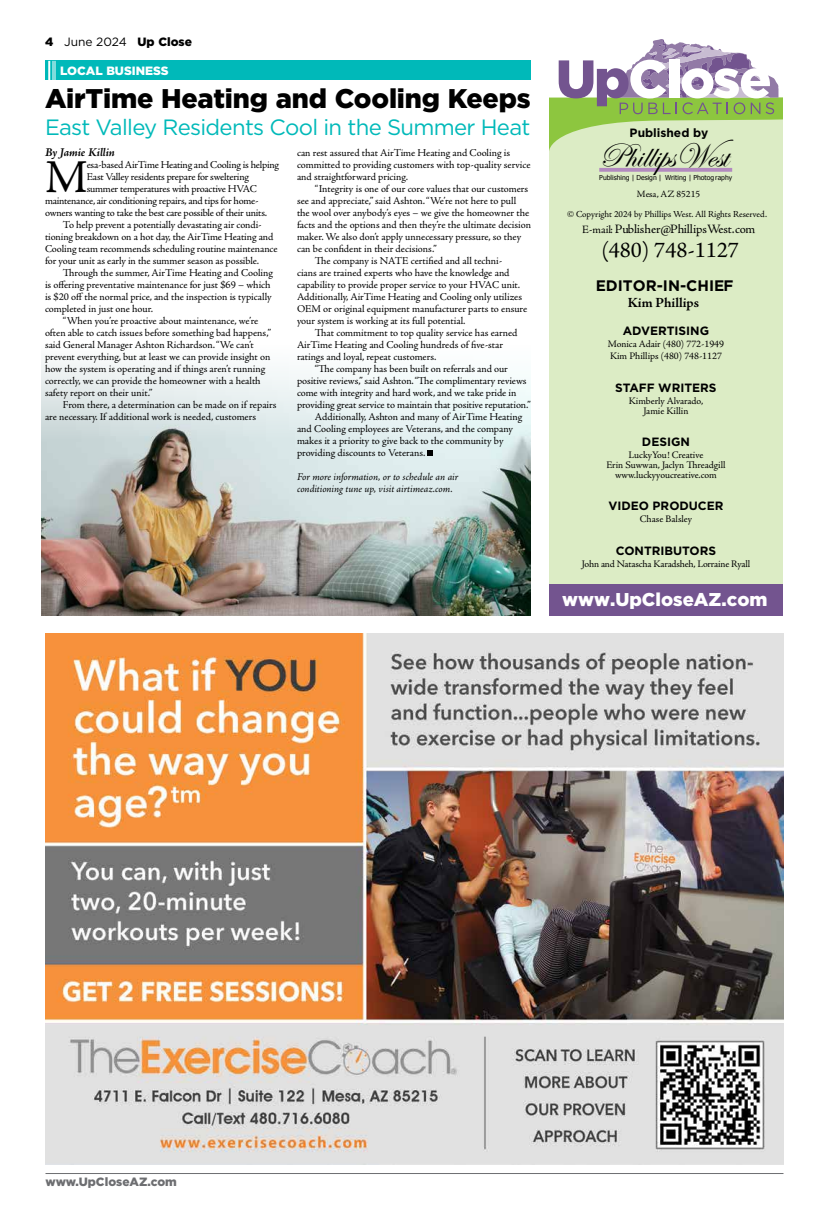
<style>
.page{position:relative;width:819px;height:1224px;background:#fff}
.page>*{position:absolute;margin:0;border:0;box-sizing:border-box;transform-origin:0 0}
.t1{font:47.2px "Adobe Jenson Pro";color:#000}
.t2{font:34.5px "Edwardian Script ITC";color:#000}
.t3{font:900 27px "Gotham";letter-spacing:-.005em;color:#000}
.t4{font:22.5px "Adobe Jenson Pro";color:#000}
.t5{font:22.1px "Gotham";letter-spacing:-.03em;color:#00b9b9}
.t6{font:900 18.5px "Gotham";color:#fff}
.t7{font:700 15.2px "Gotham";color:#000}
.t8{font:700 14px "Adobe Jenson Pro";color:#000}
.t9{font:12.9px "Adobe Jenson Pro";color:#000}
.t10{font:700 12px "Gotham";color:#000}
.t11{font:900 12px "Gotham";color:#6d6e71}
.t12{font:900 12px "Gotham";color:#000}
.t13{font:900 12px "Gotham";color:#fff}
.t14{font:italic 700 12px "Adobe Jenson Pro";letter-spacing:-.005em;color:#000}
.t15{font:10.5px/12px "Adobe Jenson Pro";letter-spacing:-.005em;color:#000}
.t16{font:10.5px "Adobe Jenson Pro";letter-spacing:-.025em;color:#000}
.t17{font:italic 10.5px/12px "Adobe Jenson Pro";letter-spacing:-.005em;color:#000}
.t18{font:10px/10px "Adobe Jenson Pro";letter-spacing:-.005em;color:#000;text-align:center}
.t19{font:9.6px "Adobe Jenson Pro";color:#000}
.t20{font:9.2px "Adobe Jenson Pro";color:#000}
.t21{font:6.8px "Tahoma";color:#000}
.s1{font-weight:400}
.s2{font-size:11.2px}
</style>
<div class="page">
<hr style="left:46px;top:1173px;width:738px;height:1px;background:#6d6e71">
<img style="left:42px;top:360px;width:489px;height:256px">
<img style="left:46px;top:634px;width:738px;height:531px">
<div style="left:45px;top:61px;width:486px;height:19px;background:#00b9b9"></div>
<svg style="left:48px;top:61px;width:8px;height:19px"></svg>
<svg style="left:428px;top:451px;width:5px;height:5px"></svg>
<div style="left:549px;top:98px;width:234px;height:502px;background:#dcecc5"></div>
<svg style="left:549px;top:39px;width:234px;height:112px"></svg>
<svg style="left:599px;top:168px;width:133px;height:4px"></svg>
<div style="left:549px;top:585px;width:234px;height:31px;background:#73548f"></div>
<p class="t12" style="left:45px;top:33px;width:149px">4 <span class="s1">June 2024</span> Up Close</p>
<p class="t13" style="left:60px;top:62px;width:110px">LOCAL BUSINESS</p>
<h3 class="t3" style="left:45px;top:80px;width:487px">AirTime Heating and Cooling Keeps</h3>
<h3 class="t5" style="left:45px;top:113px;width:487px">East Valley Residents Cool in the Summer Heat</h3>
<p class="t15" style="left:297px;top:147px;width:235px">can rest assured that AirTime Heating and Cooling is committed to providing customers with top-quality service and straightforward pricing.</p>
<p class="t15" style="left:315px;top:183px;width:215px">“Integrity is one of our core values that our customers</p>
<p class="t15" style="left:297px;top:195px;width:221px">see and appreciate,” said Ashton. “We’re not here to pull</p>
<p class="t15" style="left:297px;top:207px;width:234px">the wool over anybody’s eyes – we give the homeowner the</p>
<p class="t15" style="left:297px;top:219px;width:236px">facts and the options and then they’re the ultimate decision</p>
<p class="t15" style="left:297px;top:231px;width:226px">maker. We also don’t apply unnecessary pressure, so they</p>
<p class="t15" style="left:297px;top:243px;width:141px">can be confident in their decisions.”</p>
<p class="t15" style="left:315px;top:255px;width:189px">The company is NATE certified and all techni-</p>
<p class="t15" style="left:297px;top:267px;width:214px">cians are trained experts who have the knowledge and</p>
<p class="t15" style="left:297px;top:279px;width:225px">capability to provide proper service to your HVAC unit.</p>
<p class="t15" style="left:297px;top:291px;width:227px">Additionally, AirTime Heating and Cooling only utilizes</p>
<p class="t15" style="left:297px;top:303px;width:232px">OEM or original equipment manufacturer parts to ensure</p>
<p class="t15" style="left:297px;top:315px;width:170px">your system is working at its full potential.</p>
<p class="t15" style="left:315px;top:327px;width:204px">That commitment to top quality service has earned</p>
<p class="t15" style="left:297px;top:339px;width:208px">AirTime Heating and Cooling hundreds of five-star</p>
<p class="t15" style="left:297px;top:351px;width:141px">ratings and loyal, repeat customers.</p>
<p class="t15" style="left:315px;top:363px;width:194px">“The company has been built on referrals and our</p>
<p class="t15" style="left:297px;top:375px;width:231px">positive reviews,” said Ashton. “The complimentary reviews</p>
<p class="t15" style="left:297px;top:387px;width:221px">come with integrity and hard work, and we take pride in</p>
<p class="t15" style="left:297px;top:399px;width:235px">providing great service to maintain that positive reputation.”</p>
<p class="t15" style="left:315px;top:411px;width:209px">Additionally, Ashton and many of AirTime Heating</p>
<p class="t15" style="left:297px;top:423px;width:218px">and Cooling employees are Veterans, and the company</p>
<p class="t15" style="left:297px;top:435px;width:208px">makes it a priority to give back to the community by</p>
<p class="t15" style="left:297px;top:447px;width:130px">providing discounts to Veterans.</p>
<p class="t17" style="left:297px;top:471px;width:163px">For more information, or to schedule an air conditioning tune up, visit airtimeaz.com.</p>
<p class="t14" style="left:45px;top:145px;width:71px">By Jamie Killin</p>
<h1 class="t1" style="left:45px;top:151px;width:44px">M</h1>
<p class="t15" style="left:87px;top:159px;width:194px">esa-based AirTime Heating and Cooling is helping</p>
<p class="t16" style="left:87px;top:171px;width:164px">East Valley residents prepare for sweltering</p>
<p class="t16" style="left:87px;top:183px;width:172px">summer temperatures with proactive HVAC</p>
<p class="t16" style="left:45px;top:195px;width:215px">maintenance, air conditioning repairs, and tips for home-</p>
<p class="t16" style="left:45px;top:207px;width:224px">owners wanting to take the best care possible of their units.</p>
<p class="t15" style="left:63px;top:219px;width:200px">To help prevent a potentially devastating air condi-</p>
<p class="t15" style="left:45px;top:231px;width:230px">tioning breakdown on a hot day, the AirTime Heating and</p>
<p class="t15" style="left:45px;top:243px;width:234px">Cooling team recommends scheduling routine maintenance</p>
<p class="t15" style="left:45px;top:255px;width:216px">for your unit as early in the summer season as possible.</p>
<p class="t15" style="left:63px;top:267px;width:211px">Through the summer, AirTime Heating and Cooling</p>
<p class="t15" style="left:45px;top:279px;width:227px">is offering preventative maintenance for just $69 – which</p>
<p class="t15" style="left:45px;top:291px;width:228px">is $20 off the normal price, and the inspection is typically</p>
<p class="t15" style="left:45px;top:303px;width:110px">completed in just one hour.</p>
<p class="t15" style="left:63px;top:315px;width:197px">“When you’re proactive about maintenance, we’re</p>
<p class="t15" style="left:45px;top:327px;width:228px">often able to catch issues before something bad happens,”</p>
<p class="t15" style="left:45px;top:339px;width:210px">said General Manager Ashton Richardson. “We can’t</p>
<p class="t15" style="left:45px;top:351px;width:227px">prevent everything, but at least we can provide insight on</p>
<p class="t15" style="left:45px;top:363px;width:222px">how the system is operating and if things aren’t running</p>
<p class="t15" style="left:45px;top:375px;width:217px">correctly, we can provide the homeowner with a health</p>
<p class="t15" style="left:45px;top:387px;width:109px">safety report on their unit.”</p>
<p class="t15" style="left:63px;top:399px;width:215px">From there, a determination can be made on if repairs</p>
<p class="t15" style="left:45px;top:411px;width:213px">are necessary. If additional work is needed, customers</p>
<p class="t10" style="left:630px;top:125px;width:80px">Published by</p>
<h2 class="t2" style="left:599px;top:137px;width:136px">PhillipsWest</h2>
<p class="t21" style="left:599px;top:173px;width:135px">Publishing | Design | Writing | Photography</p>
<p class="t19" style="left:637px;top:189px;width:65px">Mesa, AZ 85215</p>
<p class="t20" style="left:567px;top:209px;width:201px">© Copyright 2024 by Phillips West. All Rights Reserved.</p>
<p class="t9" style="left:582px;top:221px;width:175px"><span class="s2">E-mail:</span> Publisher@PhillipsWest.com</p>
<h3 class="t4" style="left:602px;top:238px;width:139px">(480) 748-1127</h3>
<h3 class="t7" style="left:596px;top:275px;width:139px">EDITOR-IN-CHIEF</h3>
<h3 class="t8" style="left:628px;top:295px;width:73px">Kim Phillips</h3>
<p class="t10" style="left:623px;top:323px;width:88px">ADVERTISING</p>
<p class="t18" style="left:608px;top:338px;width:118px;line-height:12px;text-align:left">Monica Adair (480) 772-1949<br>Kim Phillips (480) 748-1127</p>
<p class="t10" style="left:615px;top:379px;width:103px">STAFF WRITERS</p>
<p class="t18" style="left:629px;top:396px;width:76px">Kimberly Alvarado,<br>Jamie Killin</p>
<p class="t10" style="left:642px;top:434px;width:50px">DESIGN</p>
<p class="t18" style="left:606px;top:450px;width:121px">LuckyYou! Creative<br>Erin Suwwan, Jaclyn Threadgill www.luckyyoucreative.com</p>
<p class="t10" style="left:608px;top:498px;width:117px">VIDEO PRODUCER</p>
<p class="t18" style="left:640px;top:514px;width:54px">Chase Balsley</p>
<p class="t10" style="left:616px;top:543px;width:102px">CONTRIBUTORS</p>
<p class="t18" style="left:582px;top:559px;width:170px">John and Natascha Karadsheh, Lorraine Ryall</p>
<h3 class="t6" style="left:562px;top:587px;width:207px">www.UpCloseAZ.com</h3>
<p class="t11" style="left:46px;top:1173px;width:133px">www.UpCloseAZ.com</p>
</div>
